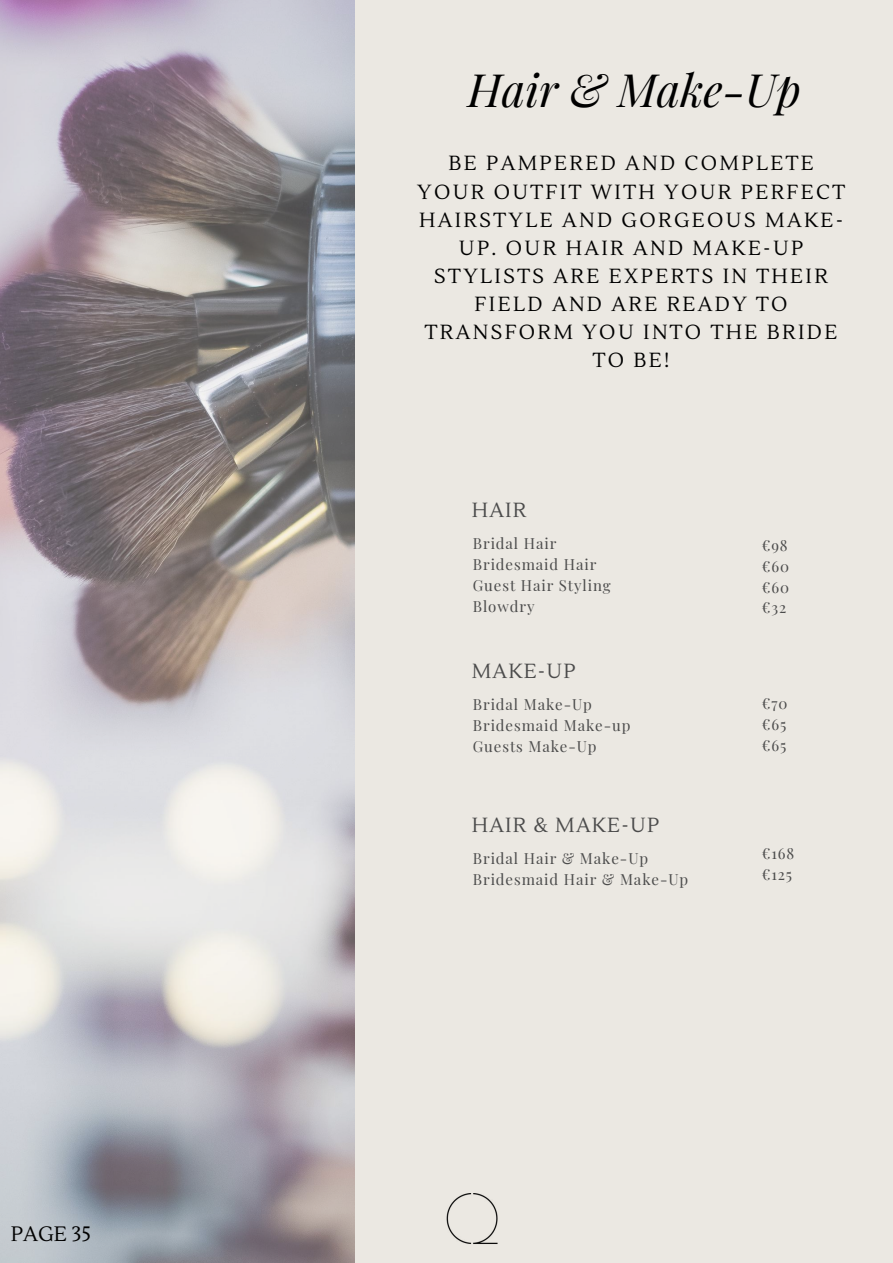
<style>
.page{position:relative;width:893px;height:1263px;background:#ebe8e2}
.page>*{position:absolute;margin:0;border:0;box-sizing:border-box;transform-origin:0 0}
.t1{font:italic 45px "Playfair Display";color:#000}
.t2{font:20.85px "Lustria";color:#000}
.t3{font:20.4px/28.1px "Lustria";letter-spacing:.115em;color:#000;text-align:center}
.t4{font:20.4px "Lustria";letter-spacing:.06em;color:#4b4b4b}
.t5{font:15px/20.9px "Playfair Display";letter-spacing:.06em;color:#4b4b4b}
</style>
<div class="page">
<img style="left:446px;top:1193px;width:52px;height:51px">
<img style="left:0;top:0;width:354px;height:1263px">
<p class="t2" style="left:11px;top:1221px;width:82px">PAGE 35</p>
<h1 class="t1" style="left:468px;top:59px;width:335px">Hair &amp; Make-Up</h1>
<p class="t3" style="left:417px;top:150px;width:429px">BE PAMPERED AND COMPLETE<br>YOUR OUTFIT WITH YOUR PERFECT<br>HAIRSTYLE AND GORGEOUS MAKE-<br>UP. OUR HAIR AND MAKE-UP<br>STYLISTS ARE EXPERTS IN THEIR<br>FIELD AND ARE READY TO<br>TRANSFORM YOU INTO THE BRIDE<br>TO BE!</p>
<p class="t4" style="left:472px;top:497px;width:56px">HAIR</p>
<p class="t5" style="left:473px;top:533px;width:140px">Bridal Hair<br>Bridesmaid Hair<br>Guest Hair Styling<br>Blowdry</p>
<p class="t4" style="left:472px;top:658px;width:105px">MAKE-UP</p>
<p class="t5" style="left:473px;top:693px;width:159px">Bridal Make-Up<br>Bridesmaid Make-up<br>Guests Make-Up</p>
<p class="t4" style="left:472px;top:812px;width:189px">HAIR &amp; MAKE-UP</p>
<p class="t5" style="left:473px;top:847px;width:217px">Bridal Hair &amp; Make-Up<br>Bridesmaid Hair &amp; Make-Up</p>
<p class="t5" style="left:762px;top:534px;width:29px;text-align:justify">€98 €60 €60 €32</p>
<p class="t5" style="left:762px;top:692px;width:27px;text-align:justify">€70 €65 €65</p>
<p class="t5" style="left:762px;top:842px;width:34px">€168 €125</p>
</div>
